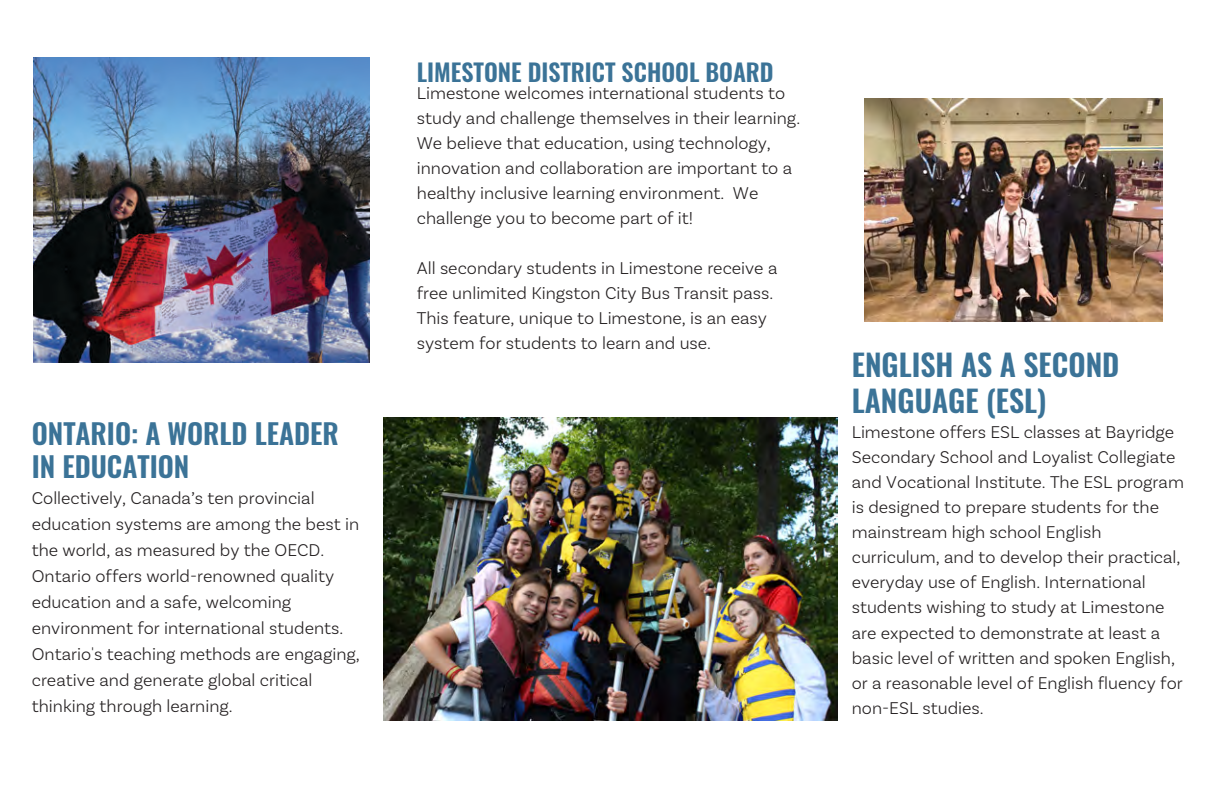
<style>
.page{position:relative;width:1224px;height:792px;background:#fff}
.page>*{position:absolute;margin:0;border:0;box-sizing:border-box;transform-origin:0 0}
.t1{font:600 30px/36px "Oswald";color:#3b7397}
.t2{font:600 28px/33.6px "Oswald";color:#3b7397}
.t3{font:600 24px "Oswald";color:#3b7397}
.t4{font:300 18px/25px "Basic Sans";color:#231f20}
</style>
<div class="page">
<img style="left:34px;top:58px;width:336px;height:304px">
<img style="left:383px;top:417px;width:455px;height:304px">
<img style="left:865px;top:98px;width:297px;height:223px">
<p class="t2" style="left:32px;top:418px;width:309px">ONTARIO: A WORLD LEADER<br>IN EDUCATION</p>
<p class="t4" style="left:32px;top:485px;width:330px;line-height:26px">Collectively, Canada’s ten provincial education systems are among the best in the world, as measured by the OECD.<br>Ontario offers world-renowned quality education and a safe, welcoming environment for international students.<br>Ontario's teaching methods are engaging, creative and generate global critical thinking through learning.</p>
<p class="t3" style="left:417px;top:60px;width:358px">LIMESTONE DISTRICT SCHOOL BOARD</p>
<p class="t4" style="left:417px;top:81px;width:385px">Limestone welcomes international students to study and challenge themselves in their learning.<br>We believe that education, using technology, innovation and collaboration are important to a healthy inclusive learning environment. We challenge you to become part of it!</p>
<p class="t4" style="left:417px;top:256px;width:362px">All secondary students in Limestone receive a free unlimited Kingston City Bus Transit pass.<br>This feature, unique to Limestone, is an easy system for students to learn and use.</p>
<p class="t1" style="left:852px;top:349px;width:269px">ENGLISH AS A SECOND<br>LANGUAGE (ESL)</p>
<p class="t4" style="left:852px;top:419px;width:334px">Limestone offers ESL classes at Bayridge Secondary School and Loyalist Collegiate and Vocational Institute. The ESL program is designed to prepare students for the mainstream high school English curriculum, and to develop their practical, everyday use of English. International students wishing to study at Limestone are expected to demonstrate at least a basic level of written and spoken English, or a reasonable level of English fluency for non-ESL studies.</p>
</div>
